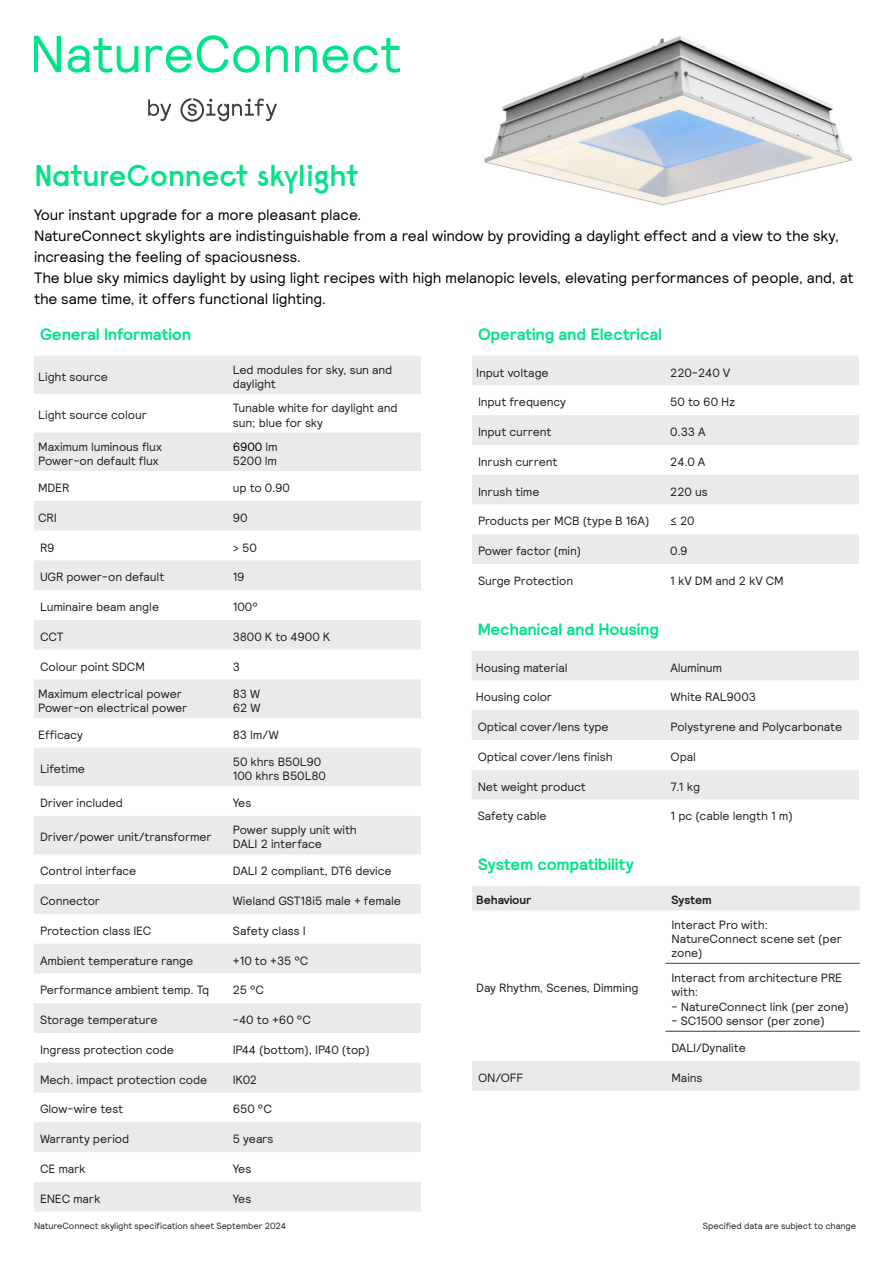
<style>
.page{position:relative;width:893px;height:1263px;background:#fff}
.page>*{position:absolute;margin:0;border:0;box-sizing:border-box;transform-origin:0 0}
.Luminaire{font:600 30px "Signify Raisonne";letter-spacing:-.015em;color:#00e487}
.Titles{font:700 16.5px "Signify Relative";letter-spacing:-.01em;color:#00e487}
.Intro_text{font:15px/21px "Signify Relative";letter-spacing:-.01em;color:#000}
.Table_lf{font:12px/14.4px "Signify Relative";letter-spacing:-.01em;color:#231f20}
.Table_lf-2{font:700 12px "Signify Relative";letter-spacing:-.005em;color:#231f20}
.Table_lf-3{font:12px "Signify Relative";letter-spacing:-.01em;color:#000}
.t1{font:9px "Signify Relative";letter-spacing:-.005em;color:#231f20}
.s1{color:#231f20}
</style>
<div class="page">
<img style="left:484px;top:36px;width:368px;height:169px">
<svg style="left:148px;top:98px;width:129px;height:24px"></svg>
<svg style="left:34px;top:36px;width:27px;height:36px"></svg>
<svg style="left:68px;top:38px;width:70px;height:35px"></svg>
<svg style="left:146px;top:35px;width:114px;height:38px"></svg>
<svg style="left:266px;top:46px;width:22px;height:26px"></svg>
<svg style="left:295px;top:46px;width:22px;height:26px"></svg>
<svg style="left:323px;top:38px;width:77px;height:35px"></svg>
<svg style="left:34px;top:356px;width:387px;height:855px;fill:#eaeaea"></svg>
<svg style="left:472px;top:651px;width:387px;height:148px;fill:#eaeaea"></svg>
<svg style="left:472px;top:356px;width:387px;height:208px;fill:#eaeaea"></svg>
<svg style="left:472px;top:886px;width:388px;height:205px"></svg>
<div style="left:665px;top:963px;width:195px;height:68px;background:#fff"></div>
<hr style="left:665px;top:963px;width:195px;height:1px;background:#3d3d41">
<hr style="left:665px;top:1031px;width:195px;height:1px;background:#3d3d41">
<p class="Luminaire" style="left:34px;top:157px;width:326px">NatureConnect skylight</p>
<p class="Intro_text" style="left:34px;top:204px;width:329px">Your instant upgrade for a more pleasant place.</p>
<p class="Intro_text" style="left:34px;top:225px;width:821px">NatureConnect skylights are indistinguishable from a real window by providing a daylight effect and a view to the sky, increasing the feeling of spaciousness.<br>The blue sky mimics daylight by using light recipes with high melanopic levels, elevating performances of people, and, at the same time, it offers functional lighting.</p>
<p class="Titles" style="left:40px;top:323px;width:153px">General Information</p>
<p class="Table_lf" style="left:38px;top:369px;width:71px">Light source</p>
<p class="Table_lf" style="left:233px;top:362px;width:161px">Led modules for sky, sun and daylight</p>
<p class="Table_lf" style="left:38px;top:408px;width:110px">Light source colour</p>
<p class="Table_lf" style="left:233px;top:400px;width:166px">Tunable white for daylight and sun; blue for sky</p>
<p class="Table_lf" style="left:38px;top:439px;width:125px">Maximum luminous flux</p>
<p class="Table_lf" style="left:38px;top:453px;width:122px">Power-on default flux</p>
<p class="Table_lf-3" style="left:233px;top:439px;width:46px">6900 <span class="s1">lm</span></p>
<p class="Table_lf" style="left:233px;top:453px;width:46px">5200 lm</p>
<p class="Table_lf" style="left:38px;top:480px;width:33px">MDER</p>
<p class="Table_lf" style="left:233px;top:480px;width:58px">up to 0.90</p>
<p class="Table_lf" style="left:38px;top:510px;width:20px">CRI</p>
<p class="Table_lf" style="left:233px;top:510px;width:16px">90</p>
<p class="Table_lf" style="left:40px;top:540px;width:16px">R9</p>
<p class="Table_lf" style="left:233px;top:540px;width:25px">&gt; 50</p>
<p class="Table_lf" style="left:40px;top:569px;width:126px">UGR power-on default</p>
<p class="Table_lf" style="left:233px;top:569px;width:13px">19</p>
<p class="Table_lf" style="left:40px;top:599px;width:121px">Luminaire beam angle</p>
<p class="Table_lf" style="left:233px;top:599px;width:26px">100°</p>
<p class="Table_lf" style="left:40px;top:629px;width:25px">CCT</p>
<p class="Table_lf" style="left:233px;top:629px;width:99px">3800 K to 4900 K</p>
<p class="Table_lf" style="left:40px;top:659px;width:106px">Colour point SDCM</p>
<p class="Table_lf" style="left:233px;top:659px;width:9px">3</p>
<p class="Table_lf" style="left:38px;top:686px;width:145px">Maximum electrical power</p>
<p class="Table_lf" style="left:38px;top:700px;width:151px">Power-on electrical power</p>
<p class="Table_lf" style="left:233px;top:686px;width:29px">83 W</p>
<p class="Table_lf" style="left:233px;top:700px;width:29px">62 W</p>
<p class="Table_lf" style="left:38px;top:727px;width:46px">Efficacy</p>
<p class="Table_lf" style="left:233px;top:727px;width:47px">83 lm/W</p>
<p class="Table_lf" style="left:40px;top:761px;width:47px">Lifetime</p>
<p class="Table_lf" style="left:233px;top:754px;width:90px">50 khrs B50L90</p>
<p class="Table_lf" style="left:233px;top:768px;width:95px">100 khrs B50L80</p>
<p class="Table_lf" style="left:40px;top:795px;width:85px">Driver included</p>
<p class="Table_lf" style="left:233px;top:795px;width:20px">Yes</p>
<p class="Table_lf" style="left:40px;top:829px;width:173px">Driver/power unit/transformer</p>
<p class="Table_lf" style="left:233px;top:822px;width:125px">Power supply unit with</p>
<p class="Table_lf" style="left:233px;top:836px;width:91px">DALI 2 interface</p>
<p class="Table_lf" style="left:40px;top:863px;width:98px">Control interface</p>
<p class="Table_lf" style="left:233px;top:863px;width:160px">DALI 2 compliant, DT6 device</p>
<p class="Table_lf" style="left:40px;top:893px;width:62px">Connector</p>
<p class="Table_lf" style="left:233px;top:893px;width:170px">Wieland GST18i5 male + female</p>
<p class="Table_lf" style="left:40px;top:923px;width:113px">Protection class IEC</p>
<p class="Table_lf" style="left:233px;top:923px;width:74px">Safety class I</p>
<p class="Table_lf" style="left:40px;top:953px;width:155px">Ambient temperature range</p>
<p class="Table_lf" style="left:233px;top:953px;width:77px">+10 to +35 °C</p>
<p class="Table_lf" style="left:40px;top:982px;width:171px">Performance ambient temp. Tq</p>
<p class="Table_lf" style="left:233px;top:982px;width:33px">25 °C</p>
<p class="Table_lf" style="left:40px;top:1012px;width:119px">Storage temperature</p>
<p class="Table_lf" style="left:233px;top:1012px;width:79px">-40 to +60 °C</p>
<p class="Table_lf" style="left:40px;top:1042px;width:136px">Ingress protection code</p>
<p class="Table_lf" style="left:233px;top:1042px;width:138px">IP44 (bottom), IP40 (top)</p>
<p class="Table_lf" style="left:40px;top:1072px;width:169px">Mech. impact protection code</p>
<p class="Table_lf" style="left:233px;top:1072px;width:26px">IK02</p>
<p class="Table_lf" style="left:40px;top:1101px;width:85px">Glow-wire test</p>
<p class="Table_lf" style="left:233px;top:1101px;width:40px">650 °C</p>
<p class="Table_lf" style="left:40px;top:1131px;width:91px">Warranty period</p>
<p class="Table_lf" style="left:233px;top:1131px;width:42px">5 years</p>
<p class="Table_lf" style="left:40px;top:1161px;width:47px">CE mark</p>
<p class="Table_lf" style="left:233px;top:1161px;width:20px">Yes</p>
<p class="Table_lf" style="left:40px;top:1191px;width:62px">ENEC mark</p>
<p class="Table_lf" style="left:233px;top:1191px;width:20px">Yes</p>
<p class="Titles" style="left:478px;top:323px;width:186px">Operating and Electrical</p>
<p class="Table_lf" style="left:476px;top:365px;width:74px">Input voltage</p>
<p class="Table_lf" style="left:670px;top:365px;width:62px">220-240 V</p>
<p class="Table_lf" style="left:478px;top:394px;width:90px">Input frequency</p>
<p class="Table_lf" style="left:670px;top:394px;width:66px">50 to 60 Hz</p>
<p class="Table_lf" style="left:478px;top:424px;width:75px">Input current</p>
<p class="Table_lf" style="left:670px;top:424px;width:37px">0.33 A</p>
<p class="Table_lf" style="left:478px;top:454px;width:81px">Inrush current</p>
<p class="Table_lf" style="left:670px;top:454px;width:37px">24.0 A</p>
<p class="Table_lf" style="left:478px;top:484px;width:63px">Inrush time</p>
<p class="Table_lf" style="left:670px;top:484px;width:39px">220 us</p>
<p class="Table_lf" style="left:478px;top:514px;width:173px">Products per MCB (type B 16A)</p>
<p class="Table_lf" style="left:670px;top:514px;width:26px">≤ 20</p>
<p class="Table_lf" style="left:478px;top:543px;width:105px">Power factor (min)</p>
<p class="Table_lf" style="left:670px;top:543px;width:19px">0.9</p>
<p class="Table_lf" style="left:478px;top:573px;width:97px">Surge Protection</p>
<p class="Table_lf" style="left:670px;top:573px;width:115px">1 kV DM and 2 kV CM</p>
<p class="Titles" style="left:478px;top:618px;width:183px">Mechanical and Housing</p>
<p class="Table_lf" style="left:476px;top:660px;width:93px">Housing material</p>
<p class="Table_lf" style="left:671px;top:660px;width:53px">Aluminum</p>
<p class="Table_lf" style="left:476px;top:689px;width:78px">Housing color</p>
<p class="Table_lf" style="left:671px;top:689px;width:87px">White RAL9003</p>
<p class="Table_lf" style="left:478px;top:719px;width:132px">Optical cover/lens type</p>
<p class="Table_lf" style="left:671px;top:719px;width:173px">Polystyrene and Polycarbonate</p>
<p class="Table_lf" style="left:478px;top:749px;width:136px">Optical cover/lens finish</p>
<p class="Table_lf" style="left:671px;top:749px;width:27px">Opal</p>
<p class="Table_lf" style="left:478px;top:779px;width:110px">Net weight product</p>
<p class="Table_lf" style="left:671px;top:779px;width:31px">7.1 kg</p>
<p class="Table_lf" style="left:478px;top:808px;width:70px">Safety cable</p>
<p class="Table_lf" style="left:671px;top:808px;width:124px">1 pc (cable length 1 m)</p>
<p class="Titles" style="left:478px;top:854px;width:157px">System compatibility</p>
<p class="Table_lf-2" style="left:476px;top:892px;width:57px">Behaviour</p>
<p class="Table_lf-2" style="left:671px;top:892px;width:42px">System</p>
<p class="Table_lf" style="left:476px;top:980px;width:164px">Day Rhythm, Scenes, Dimming</p>
<p class="Table_lf" style="left:671px;top:917px;width:98px">Interact Pro with:</p>
<p class="Table_lf" style="left:671px;top:931px;width:172px">NatureConnect scene set (per zone)</p>
<p class="Table_lf" style="left:671px;top:970px;width:172px">Interact from architecture PRE with:</p>
<p class="Table_lf" style="left:671px;top:999px;width:179px">- NatureConnect link (per zone)</p>
<p class="Table_lf" style="left:671px;top:1013px;width:155px">- SC1500 sensor (per zone)</p>
<p class="Table_lf" style="left:671px;top:1040px;width:76px">DALI/Dynalite</p>
<p class="Table_lf" style="left:478px;top:1070px;width:47px">ON/OFF</p>
<p class="Table_lf" style="left:671px;top:1070px;width:32px">Mains</p>
<p class="t1" style="left:34px;top:1220px;width:254px">NatureConnect skylight specification sheet September 2024</p>
<p class="t1" style="left:703px;top:1220px;width:155px">Specified data are subject to change</p>
</div>
